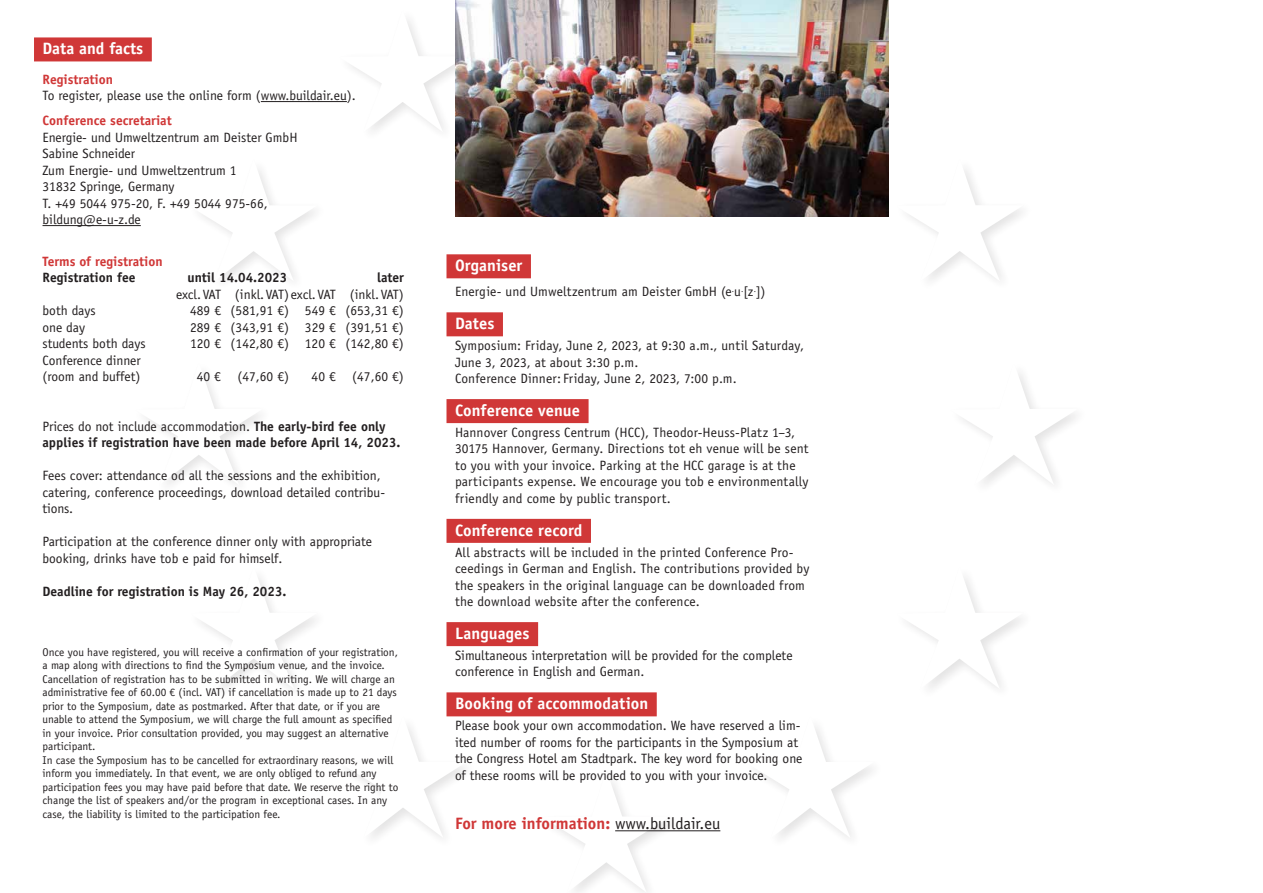
<style>
.page{position:relative;width:1263px;height:893px;background:#fff}
.page>*{position:absolute;margin:0;border:0;box-sizing:border-box;transform-origin:0 0}
.t1{font:700 16.5px "Officina Sans Std";color:#fff}
.t2{font:700 16.5px "Officina Sans Std";color:#d03737}
.t3{font:13.5px/16.5px "Officina Sans Std";color:#231f20}
.t4{font:700 13.5px/16.5px "Officina Sans Std";color:#231f20}
.t5{font:700 13.5px "Officina Sans Std";color:#d03737}
.t6{font:13.5px "Officina Sans Std";letter-spacing:-.02em;color:#231f20}
.t7{font:11.25px/13.5px "Officina Sans Std";color:#231f20}
.s1{font-weight:400}
.s2{font-weight:400;color:#231f20}
</style>
<div class="page">
<svg style="left:908px;top:169px;width:114px;height:111px"></svg>
<svg style="left:962px;top:373px;width:114px;height:111px"></svg>
<svg style="left:908px;top:577px;width:113px;height:111px"></svg>
<svg style="left:758px;top:727px;width:114px;height:111px"></svg>
<svg style="left:554px;top:781px;width:116px;height:111px"></svg>
<svg style="left:350px;top:716px;width:117px;height:122px"></svg>
<svg style="left:146px;top:373px;width:114px;height:111px"></svg>
<svg style="left:201px;top:169px;width:114px;height:111px"></svg>
<svg style="left:338px;top:20px;width:117px;height:111px"></svg>
<svg style="left:201px;top:577px;width:114px;height:111px"></svg>
<div style="left:34px;top:37px;width:118px;height:24px;background:#d03737"></div>
<hr style="left:261px;top:101px;width:86px;height:1px;background:#231f20">
<hr style="left:43px;top:225px;width:98px;height:1px;background:#231f20">
<div style="left:446px;top:254px;width:85px;height:24px;background:#d03737"></div>
<div style="left:446px;top:312px;width:57px;height:24px;background:#d03737"></div>
<div style="left:446px;top:399px;width:143px;height:24px;background:#d03737"></div>
<div style="left:446px;top:519px;width:145px;height:24px;background:#d03737"></div>
<div style="left:446px;top:622px;width:92px;height:24px;background:#d03737"></div>
<div style="left:446px;top:692px;width:211px;height:24px;background:#d03737"></div>
<hr style="left:615px;top:830px;width:105px;height:1px;background:#231f20">
<img style="left:455px;top:0;width:434px;height:217px">
<p class="t1" style="left:43px;top:39px;width:102px">Data and facts</p>
<p class="t5" style="left:43px;top:71px;width:72px">Registration</p>
<p class="t3" style="left:43px;top:87px;width:315px">To register, please use the online form (www.buildair.eu).</p>
<p class="t5" style="left:43px;top:112px;width:131px">Conference secretariat</p>
<p class="t3" style="left:43px;top:129px;width:257px">Energie- und Umweltzentrum am Deister GmbH<br>Sabine Schneider<br>Zum Energie- und Umweltzentrum 1<br>31832 Springe, Germany<br>T. +49 5044 975-20, F. +49 5044 975-66, bildung@e-u-z.de</p>
<p class="t5" style="left:43px;top:253px;width:122px">Terms of registration</p>
<p class="t4" style="left:43px;top:269px;width:95px">Registration fee</p>
<p class="t4" style="left:187px;top:269px;width:101px">until 14.04.2023</p>
<p class="t4" style="left:377px;top:269px;width:28px">later</p>
<p class="t6" style="left:176px;top:286px;width:229px">excl.VAT (inkl. VAT) excl.VAT (inkl. VAT)</p>
<p class="t3" style="left:43px;top:302px;width:55px">both days</p>
<p class="t3" style="left:190px;top:302px;width:215px">489 € (581,91 €) 549 € (653,31 €)</p>
<p class="t3" style="left:42px;top:319px;width:44px">one day</p>
<p class="t3" style="left:190px;top:319px;width:215px">289 € (343,91 €) 329 € (391,51 €)</p>
<p class="t3" style="left:42px;top:335px;width:105px">students both days</p>
<p class="t3" style="left:190px;top:335px;width:215px">120 € (142,80 €) 120 € (142,80 €)</p>
<p class="t3" style="left:42px;top:352px;width:100px">Conference dinner (room and buffet)</p>
<p class="t3" style="left:197px;top:368px;width:94px">40 € (47,60 €)</p>
<p class="t3" style="left:312px;top:368px;width:94px">40 € (47,60 €)</p>
<p class="t4" style="left:42px;top:418px;width:360px"><span class="s1">Prices do not include accommodation.</span> The early-bird fee only applies if registration have been made before April 14, 2023.</p>
<p class="t3" style="left:42px;top:467px;width:344px">Fees cover: attendance od all the sessions and the exhibition, catering, conference proceedings, download detailed contribu&shy;tions.</p>
<p class="t3" style="left:42px;top:533px;width:331px">Participation at the conference dinner only with appropriate booking, drinks have tob e paid for himself.</p>
<p class="t4" style="left:42px;top:583px;width:246px">Deadline for registration is May 26, 2023.</p>
<p class="t7" style="left:43px;top:645px;width:357px">Once you have registered, you will receive a confirmation of your registration, a map along with directions to find the Symposium venue, and the invoice.<br>Cancellation of registration has to be submitted in writing. We will charge an administrative fee of 60.00 € (incl. VAT) if cancellation is made up to 21 days prior to the Symposium, date as postmarked. After that date, or if you are unable to attend the Symposium, we will charge the full amount as specified in your invoice. Prior consultation provided, you may suggest an alternative participant.<br>In case the Symposium has to be cancelled for extraordinary reasons, we will inform you immediately. In that event, we are only obliged to refund any participation fees you may have paid before that date. We reserve the right to change the list of speakers and/or the program in exceptional cases. In any case, the liability is limited to the participation fee.</p>
<p class="t1" style="left:455px;top:255px;width:69px">Organiser</p>
<p class="t3" style="left:455px;top:284px;width:312px">Energie- und Umweltzentrum am Deister GmbH (e<sup>.</sup>u<sup>.</sup>[z<sup>.</sup>])</p>
<p class="t1" style="left:455px;top:313px;width:41px">Dates</p>
<p class="t3" style="left:455px;top:337px;width:351px">Symposium: Friday, June 2, 2023, at 9:30 a.m., until Saturday,<br>June 3, 2023, at about 3:30 p.m.<br>Conference Dinner: Friday, June 2, 2023, 7:00 p.m.</p>
<p class="t1" style="left:455px;top:400px;width:127px">Conference venue</p>
<p class="t3" style="left:455px;top:424px;width:355px">Hannover Congress Centrum (HCC), Theodor-Heuss-Platz 1–3, 30175 Hannover, Germany. Directions tot eh venue will be sent to you with your invoice. Parking at the HCC garage is at the participants expense. We encourage you tob e environmentally friendly and come by public transport.</p>
<p class="t1" style="left:455px;top:520px;width:129px">Conference record</p>
<p class="t3" style="left:455px;top:544px;width:356px">All abstracts will be included in the printed Conference Pro&shy;ceedings in German and English. The contributions provided by the speakers in the original language can be downloaded from the download website after the conference.</p>
<p class="t1" style="left:455px;top:623px;width:76px">Languages</p>
<p class="t3" style="left:455px;top:647px;width:339px">Simultaneous interpretation will be provided for the complete conference in English and German.</p>
<p class="t1" style="left:455px;top:693px;width:195px">Booking of accommodation</p>
<p class="t3" style="left:455px;top:717px;width:349px">Please book your own accommodation. We have reserved a lim&shy;ited number of rooms for the participants in the Symposium at the Congress Hotel am Stadtpark. The key word for booking one of these rooms will be provided to you with your invoice.</p>
<p class="t2" style="left:455px;top:813px;width:267px">For more information: <span class="s2">www.buildair.eu</span></p>
</div>
